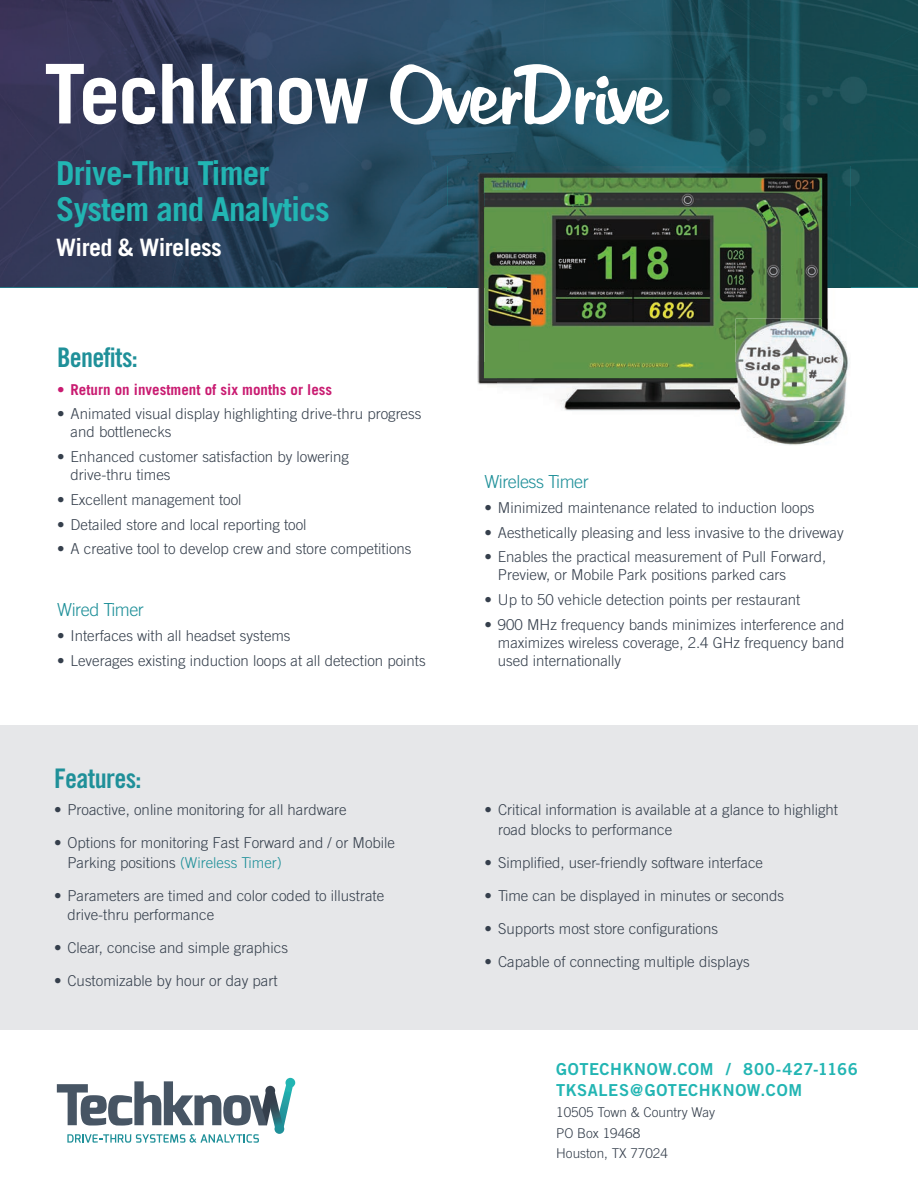
<style>
.page{position:relative;width:918px;height:1188px;background:#fff}
.page>*{position:absolute;margin:0;border:0;box-sizing:border-box;transform-origin:0 0}
.t1{font:82.5px "Tabitha";letter-spacing:-.025em;color:#fff}
.t2{font:700 33px/36px "Trade Gothic";letter-spacing:-.025em;color:#22b5b3}
.t3{font:27px "Trade Gothic Bold Cond Twenty";letter-spacing:-.025em;color:#1f9099}
.t4{font:700 24px "Trade Gothic";letter-spacing:-.025em;color:#fff}
.t5{font:300 18px "Trade Gothic";letter-spacing:-.025em;color:#1f9099}
.t6{font:16.5px/21px "Trade Gothic Bold Two";letter-spacing:.035em;color:#22b5b3}
.t7{font:300 15px/18px "Trade Gothic";color:#353f4c}
.t8{font:700 15px "Trade Gothic";color:#c91b71}
.t9{font:300 13.5px/20.7px "Trade Gothic";color:#353f4c}
.s1{font-family:"Trade Gothic";font-weight:700}
.s2{color:#1f9099}
</style>
<div class="page">
<img style="left:0;top:0;width:918px;height:287px">
<div style="left:0;top:725px;width:918px;height:305px;background:#e6e7e9"></div>
<img style="left:448px;top:287px;width:50px;height:98px">
<img style="left:822px;top:207px;width:28px;height:112px">
<img style="left:498px;top:378px;width:238px;height:33px">
<img style="left:448px;top:166px;width:402px;height:41px">
<img style="left:448px;top:206px;width:36px;height:81px">
<div style="left:485px;top:363px;width:336px;height:15px;background:#60974b"></div>
<img style="left:484px;top:178px;width:338px;height:191px">
<img style="left:813px;top:421px;width:29px;height:22px">
<img style="left:736px;top:378px;width:77px;height:67px">
<img style="left:812px;top:319px;width:37px;height:102px">
<img style="left:736px;top:319px;width:86px;height:59px">
<svg style="left:57px;top:1078px;width:238px;height:65px"></svg>
<div style="left:411px;top:290px;width:66px;height:114px;background:#fff"></div>
<h1 class="t1" style="left:44px;top:41px;width:623px"><span class="s1">Techknow</span> OverDrive</h1>
<h2 class="t2" style="left:56px;top:155px;width:275px">Drive-Thru Timer<br>System and Analytics</h2>
<h3 class="t4" style="left:56px;top:233px;width:167px">Wired &amp; Wireless</h3>
<h3 class="t3" style="left:57px;top:341px;width:82px">Benefits:</h3>
<p class="t8" style="left:57px;top:380px;width:277px">• Return on investment of six months or less</p>
<p class="t7" style="left:71px;top:405px;width:352px;text-indent:-14px">• Animated visual display highlighting drive-thru progress and bottlenecks</p>
<p class="t7" style="left:71px;top:448px;width:280px;text-indent:-14px">• Enhanced customer satisfaction by lowering drive-thru times</p>
<p class="t7" style="left:57px;top:490px;width:186px">• Excellent management tool</p>
<p class="t7" style="left:57px;top:515px;width:251px">• Detailed store and local reporting tool</p>
<p class="t7" style="left:57px;top:540px;width:356px">• A creative tool to develop crew and store competitions</p>
<p class="t5" style="left:57px;top:599px;width:88px">Wired Timer</p>
<p class="t7" style="left:57px;top:627px;width:235px">• Interfaces with all headset systems</p>
<p class="t7" style="left:57px;top:651px;width:370px">• Leverages existing induction loops at all detection points</p>
<h3 class="t3" style="left:54px;top:762px;width:89px">Features:</h3>
<p class="t7" style="left:54px;top:801px;width:294px">• Proactive, online monitoring for all hardware</p>
<p class="t7" style="left:68px;top:833px;width:329px;line-height:19.5px;text-indent:-14px">• Options for monitoring Fast Forward and / or Mobile<br>Parking positions <span class="s2">(Wireless Timer)</span></p>
<p class="t7" style="left:68px;top:886px;width:318px;line-height:19.5px;text-indent:-14px">• Parameters are timed and color coded to illustrate drive-thru performance</p>
<p class="t7" style="left:54px;top:939px;width:236px">• Clear, concise and simple graphics</p>
<p class="t7" style="left:54px;top:972px;width:225px">• Customizable by hour or day part</p>
<p class="t5" style="left:484px;top:471px;width:106px">Wireless Timer</p>
<p class="t7" style="left:484px;top:498px;width:332px">• Minimized maintenance related to induction loops</p>
<p class="t7" style="left:484px;top:523px;width:361px">• Aesthetically pleasing and less invasive to the driveway</p>
<p class="t7" style="left:498px;top:548px;width:330px;text-indent:-14px">• Enables the practical measurement of Pull Forward,<br>Preview, or Mobile Park positions parked cars</p>
<p class="t7" style="left:484px;top:591px;width:318px">• Up to 50 vehicle detection points per restaurant</p>
<p class="t7" style="left:498px;top:615px;width:348px;text-align:justify;text-indent:-14px">• 900 MHz frequency bands minimizes interference and maximizes wireless coverage, 2.4 GHz frequency band used internationally</p>
<p class="t7" style="left:498px;top:800px;width:342px;line-height:19.5px;text-indent:-13px">• Critical information is available at a glance to highlight road blocks to performance</p>
<p class="t7" style="left:485px;top:853px;width:280px">• Simplified, user-friendly software interface</p>
<p class="t7" style="left:485px;top:886px;width:301px">• Time can be displayed in minutes or seconds</p>
<p class="t7" style="left:485px;top:919px;width:235px">• Supports most store configurations</p>
<p class="t7" style="left:485px;top:952px;width:267px">• Capable of connecting multiple displays</p>
<p class="t6" style="left:556px;top:1058px;width:303px">GOTECHKNOW.COM / 800-427-1166<br>TKSALES@GOTECHKNOW.COM</p>
<p class="t9" style="left:556px;top:1101px;width:161px">10505 Town &amp; Country Way<br>PO Box 19468<br>Houston, TX 77024</p>
</div>
